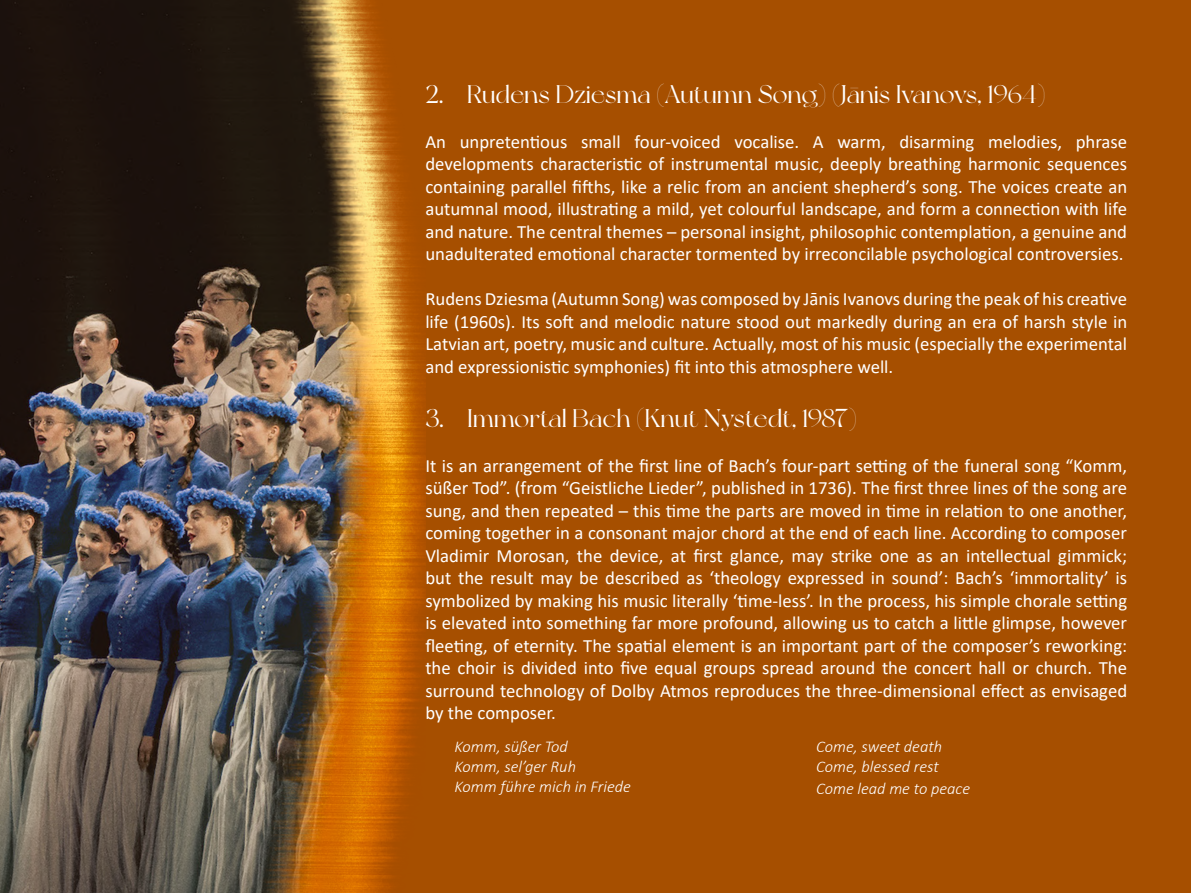
<style>
.page{position:relative;width:1191px;height:893px;background:#fff}
.page>*{position:absolute;margin:0;border:0;box-sizing:border-box;transform-origin:0 0}
.t1{font:25.5px "New York";color:#fff}
.t2{font:18.75px/22.5px "Calibri";color:#fff;text-align:justify}
.t3{font:italic 300 16.5px/19.8px "Calibri";color:#fff}
</style>
<div class="page">
<div style="left:154px;top:0;width:1037px;height:893px;background:#a64f00"></div>
<img style="left:0;top:0;width:425px;height:893px">
<h1 class="t1" style="left:425px;top:79px;width:621px">2. Rudens Dziesma (Autumn Song) (Jānis Ivanovs, 1964)</h1>
<p class="t2" style="left:425px;top:130px;width:703px">An unpretentious small four-voiced vocalise. A warm, disarming melodies, phrase developments characteristic of instrumental music, deeply breathing harmonic sequences containing parallel fifths, like a relic from an ancient shepherd’s song. The voices create an autumnal mood, illustrating a mild, yet colourful landscape, and form a connection with life and nature. The central themes – personal insight, philosophic contemplation, a genuine and unadulterated emotional character tormented by irreconcilable psychological controversies.</p>
<p class="t2" style="left:425px;top:287px;width:703px">Rudens Dziesma (Autumn Song) was composed by Jānis Ivanovs during the peak of his creative life (1960s). Its soft and melodic nature stood out markedly during an era of harsh style in Latvian art, poetry, music and culture. Actually, most of his music (especially the experimental and expressionistic symphonies) fit into this atmosphere well.</p>
<h1 class="t1" style="left:425px;top:402px;width:433px">3. Immortal Bach (Knut Nystedt, 1987)</h1>
<p class="t2" style="left:425px;top:454px;width:703px">It is an arrangement of the first line of Bach’s four-part setting of the funeral song “Komm, süßer Tod”. (from “Geistliche Lieder”, published in 1736). The first three lines of the song are sung, and then repeated – this time the parts are moved in time in relation to one another, coming together in a consonant major chord at the end of each line. According to composer Vladimir Morosan, the device, at first glance, may strike one as an intellectual gimmick; but the result may be described as ‘theology expressed in sound’: Bach’s ‘immortality’ is symbolized by making his music literally ‘time-less’. In the process, his simple chorale setting is elevated into something far more profound, allowing us to catch a little glimpse, however fleeting, of eternity. The spatial element is an important part of the composer’s reworking: the choir is divided into five equal groups spread around the concert hall or church. The surround technology of Dolby Atmos reproduces the three-dimensional effect as envisaged by the composer.</p>
<p class="t3" style="left:454px;top:737px;width:178px">Komm, süßer Tod<br>Komm, sel’ger Ruh<br>Komm führe mich in Friede</p>
<p class="t3" style="left:816px;top:737px;width:128px">Come, sweet death<br>Come, blessed rest</p>
<p class="t3" style="left:816px;top:778px;width:156px">Come lead me to peace</p>
</div>
